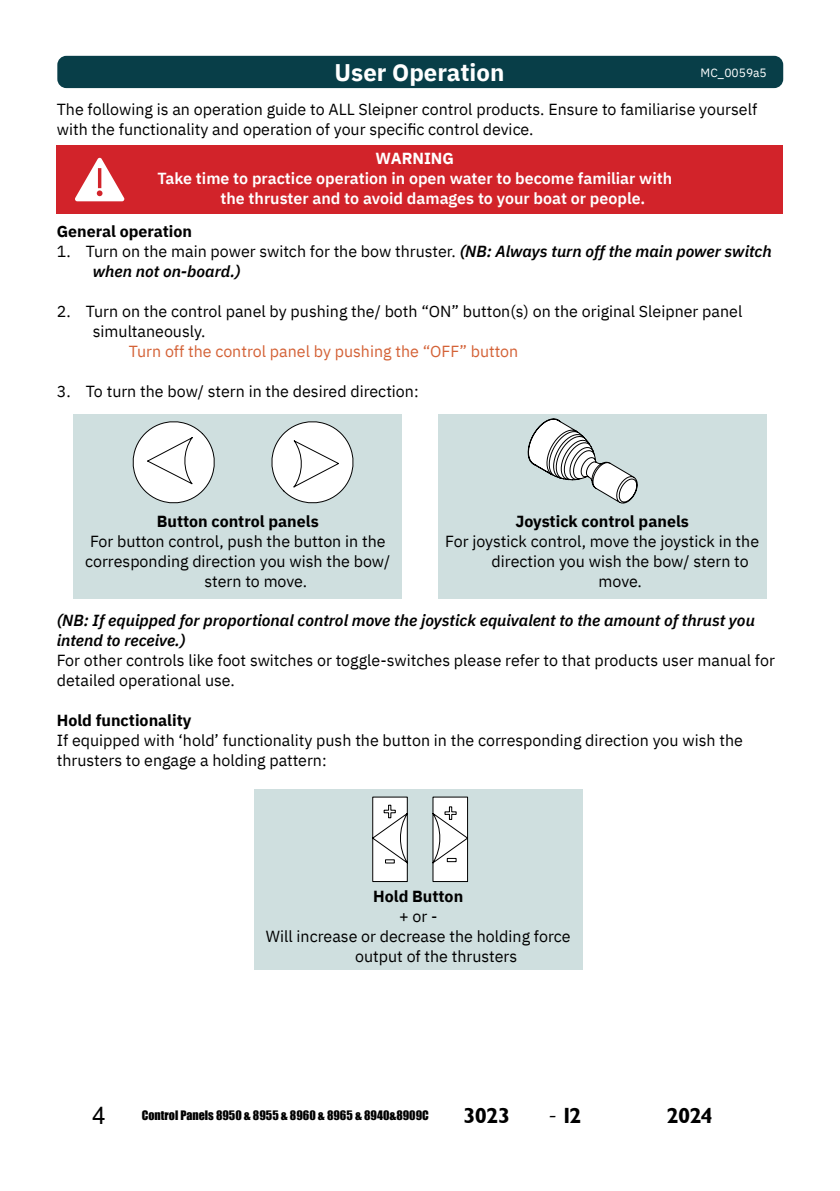
<style>
.page{position:relative;width:840px;height:1191px;background:#fff}
.page>*{position:absolute;margin:0;border:0;box-sizing:border-box;transform-origin:0 0}
.t1{font:700 24px "IBM Plex Sans";color:#fff}
.t2{font:24px "Arial";color:#000}
.t3{font:22px "Garrison Sans BOLD";letter-spacing:-.04em;color:#000}
.t4{font:16px/20px "IBM Plex Sans";color:#000}
.t5{font:600 16px "IBM Plex Sans";color:#fff}
.t6{font:italic 600 16px/20px "IBM Plex Sans";color:#000}
.t7{font:700 16px "IBM Plex Sans";color:#000}
.t8{font:16px "IBM Plex Sans";color:#d46237}
.t9{font:700 16px "IBM Plex Sans";color:#fff}
.t10{font:12px "Impact";color:#000}
.t11{font:12px "IBM Plex Sans";color:#fff}
.s1{font-weight:400;font-style:normal}
.s2{font-weight:600;font-style:italic}
.s3{font-weight:700}
.s4{font-family:"Minion Pro";font-size:24px}
</style>
<div class="page">
<div style="left:57px;top:56px;width:725px;height:32px;background:#083e48;border-radius:9px"></div>
<div style="left:254px;top:789px;width:328px;height:181px;background:#cfdfdf"></div>
<div style="left:73px;top:415px;width:329px;height:184px;background:#cfdfdf"></div>
<div style="left:437px;top:415px;width:329px;height:184px;background:#cfdfdf"></div>
<svg style="left:527px;top:418px;width:111px;height:86px"></svg>
<svg style="left:132px;top:421px;width:83px;height:83px"></svg>
<svg style="left:271px;top:421px;width:83px;height:83px"></svg>
<svg style="left:372px;top:796px;width:97px;height:86px"></svg>
<div style="left:57px;top:145px;width:725px;height:69px;background:#d2232a"></div>
<svg style="left:75px;top:157px;width:50px;height:44px"></svg>
<p class="t1" style="left:334px;top:54px;width:171px">User Operation</p>
<p class="t11" style="left:700px;top:63px;width:68px">MC_0059a5</p>
<p class="t4" style="left:57px;top:98px;width:701px">The following is an operation guide to ALL Sleipner control products. Ensure to familiarise yourself with the functionality and operation of your specific control device.</p>
<p class="t9" style="left:375px;top:146px;width:80px">WARNING</p>
<p class="t5" style="left:157px;top:166px;width:516px">Take time to practice operation in open water to become familiar with</p>
<p class="t5" style="left:220px;top:186px;width:426px">the thruster and to avoid damages to your boat or people.</p>
<p class="t7" style="left:57px;top:218px;width:137px">General operation</p>
<p class="t6" style="left:93px;top:240px;width:680px;text-indent:-36px"><span class="s1">1. Turn on the main power switch for the bow thruster.</span> (NB: Always turn off the main power switch when not on-board.)</p>
<p class="t4" style="left:57px;top:300px;width:686px">2. Turn on the control panel by pushing the/ both “ON” button(s) on the original Sleipner panel</p>
<p class="t4" style="left:93px;top:320px;width:114px">simultaneously.</p>
<p class="t8" style="left:129px;top:339px;width:391px">Turn off the control panel by pushing the “OFF” button</p>
<p class="t4" style="left:57px;top:380px;width:363px">3. To turn the bow/ stern in the desired direction:</p>
<p class="t7" style="left:515px;top:509px;width:175px">Joystick control panels</p>
<p class="t4" style="left:445px;top:530px;width:315px">For joystick control, move the joystick in the</p>
<p class="t4" style="left:491px;top:550px;width:258px">direction you wish the bow/ stern to</p>
<p class="t4" style="left:598px;top:570px;width:45px">move.</p>
<p class="t4" style="left:57px;top:609px;width:719px"><span class="s2">(NB: If equipped for proportional control move the joystick equivalent to the amount of thrust you intend to receive.)<br></span>For other controls like foot switches or toggle-switches please refer to that products user manual for detailed operational use.</p>
<p class="t4" style="left:57px;top:709px;width:687px"><span class="s3">Hold functionality<br></span>If equipped with ‘hold’ functionality push the button in the corresponding direction you wish the thrusters to engage a holding pattern:</p>
<p class="t7" style="left:157px;top:509px;width:163px">Button control panels</p>
<p class="t4" style="left:90px;top:530px;width:297px">For button control, push the button in the</p>
<p class="t4" style="left:85px;top:550px;width:306px">corresponding direction you wish the bow/</p>
<p class="t4" style="left:204px;top:570px;width:104px">stern to move.</p>
<p class="t7" style="left:373px;top:883px;width:91px">Hold Button</p>
<p class="t4" style="left:399px;top:905px;width:40px">+ or -</p>
<p class="t4" style="left:266px;top:925px;width:306px">Will increase or decrease the holding force</p>
<p class="t4" style="left:355px;top:945px;width:163px">output of the thrusters</p>
<h1 class="t2" style="left:93px;top:1099px;width:15px">4</h1>
<p class="t10" style="left:142px;top:1106px;width:288px">Control Panels 8950 &amp; 8955 &amp; 8960 &amp; 8965 &amp; 8940&amp;8909C</p>
<h2 class="t3" style="left:463px;top:1103px;width:48px">3023</h2>
<h2 class="t3" style="left:548px;top:1103px;width:35px"><span class="s4">-</span> 12</h2>
<h2 class="t3" style="left:666px;top:1103px;width:48px">2024</h2>
</div>
